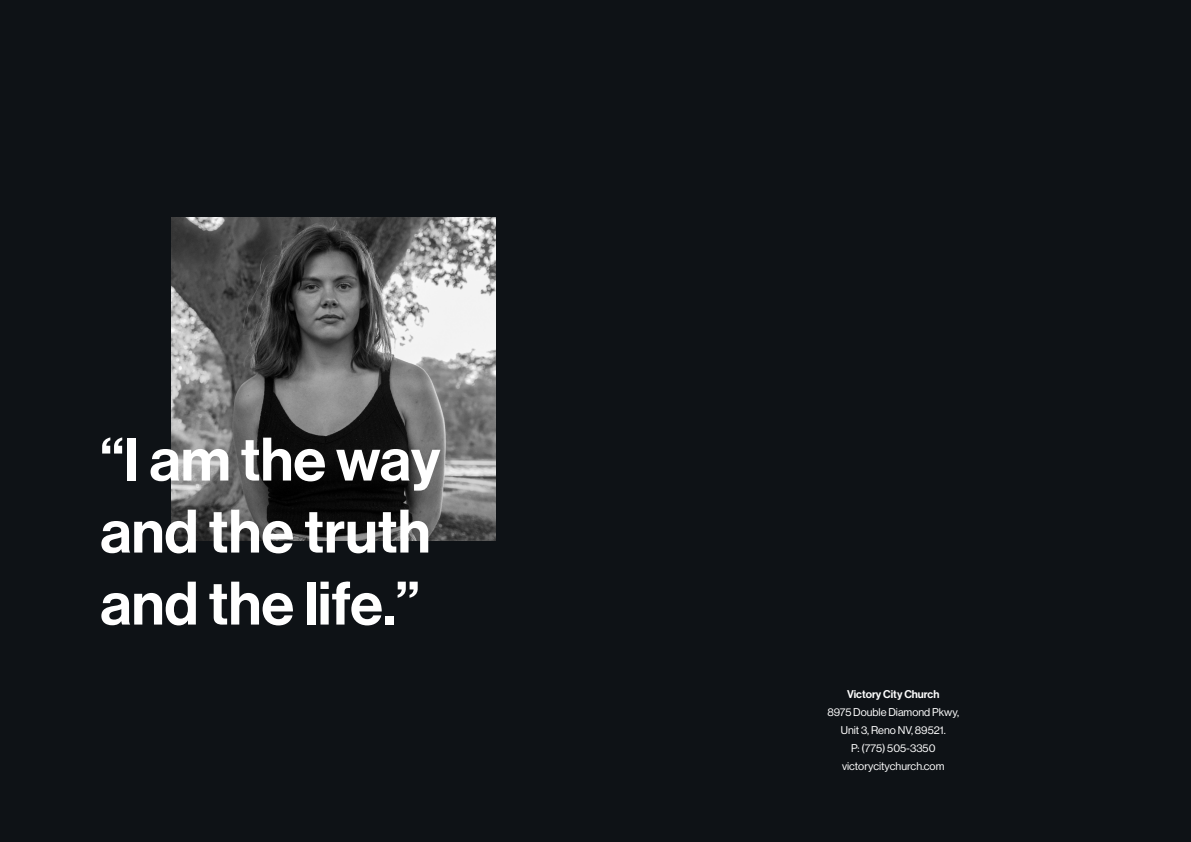
<style>
.page{position:relative;width:1191px;height:842px;background:#fff}
.page>*{position:absolute;margin:0;border:0;box-sizing:border-box;transform-origin:0 0}
.t1{font:60px/72px "N Haas Grotesk DS Pro 65 Md";color:#fff}
.t2{font:11px/18px "N Haas Grotesk DS Pro 55 Rg";color:#fff;text-align:center}
.t3{font:11px "N Haas Grotesk DS Pro 65 Md";color:#fff}
</style>
<div class="page">
<div style="left:0;top:0;width:603px;height:842px;background:#0e1216"></div>
<img style="left:172px;top:217px;width:323px;height:324px">
<div style="left:591px;top:0;width:600px;height:842px;background:#0e1216"></div>
<h1 class="t1" style="left:100px;top:424px;width:342px">“I am the way and the truth and the life.”</h1>
<p class="t3" style="left:847px;top:687px;width:94px">Victory City Church</p>
<p class="t2" style="left:827px;top:703px;width:133px">8975 Double Diamond Pkwy,<br>Unit 3, Reno NV, 89521.<br>P: (775) 505-3350 victorycitychurch.com</p>
</div>
